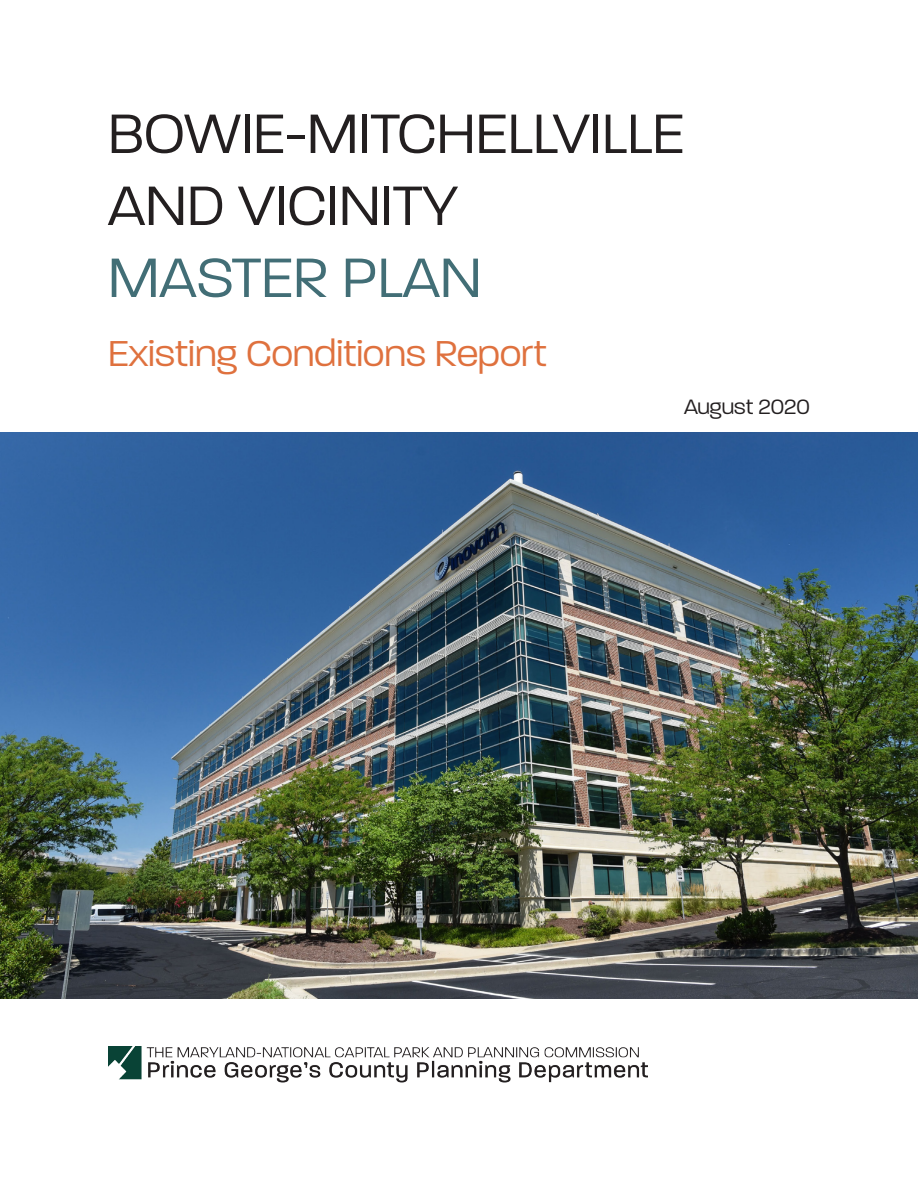
<style>
.page{position:relative;width:918px;height:1188px;background:#fff}
.page>*{position:absolute;margin:0;border:0;box-sizing:border-box;transform-origin:0 0}
.t1{font:300 60px "Paralucent";color:#231f20}
.t2{font:300 60px "Paralucent";color:#426e76}
.t3{font:300 39px "Paralucent";color:#df713e}
.t4{font:300 22.5px "Paralucent";color:#231f20}
</style>
<div class="page">
<img style="left:1px;top:433px;width:916px;height:565px">
<img style="left:108px;top:1046px;width:540px;height:37px">
<p class="t1" style="left:108px;top:99px;width:578px">BOWIE-MITCHELLVILLE</p>
<p class="t1" style="left:108px;top:171px;width:351px">AND VICINITY</p>
<p class="t2" style="left:108px;top:243px;width:375px">MASTER PLAN</p>
<p class="t3" style="left:108px;top:331px;width:440px">Existing Conditions Report</p>
<p class="t4" style="left:684px;top:394px;width:127px">August 2020</p>
</div>
